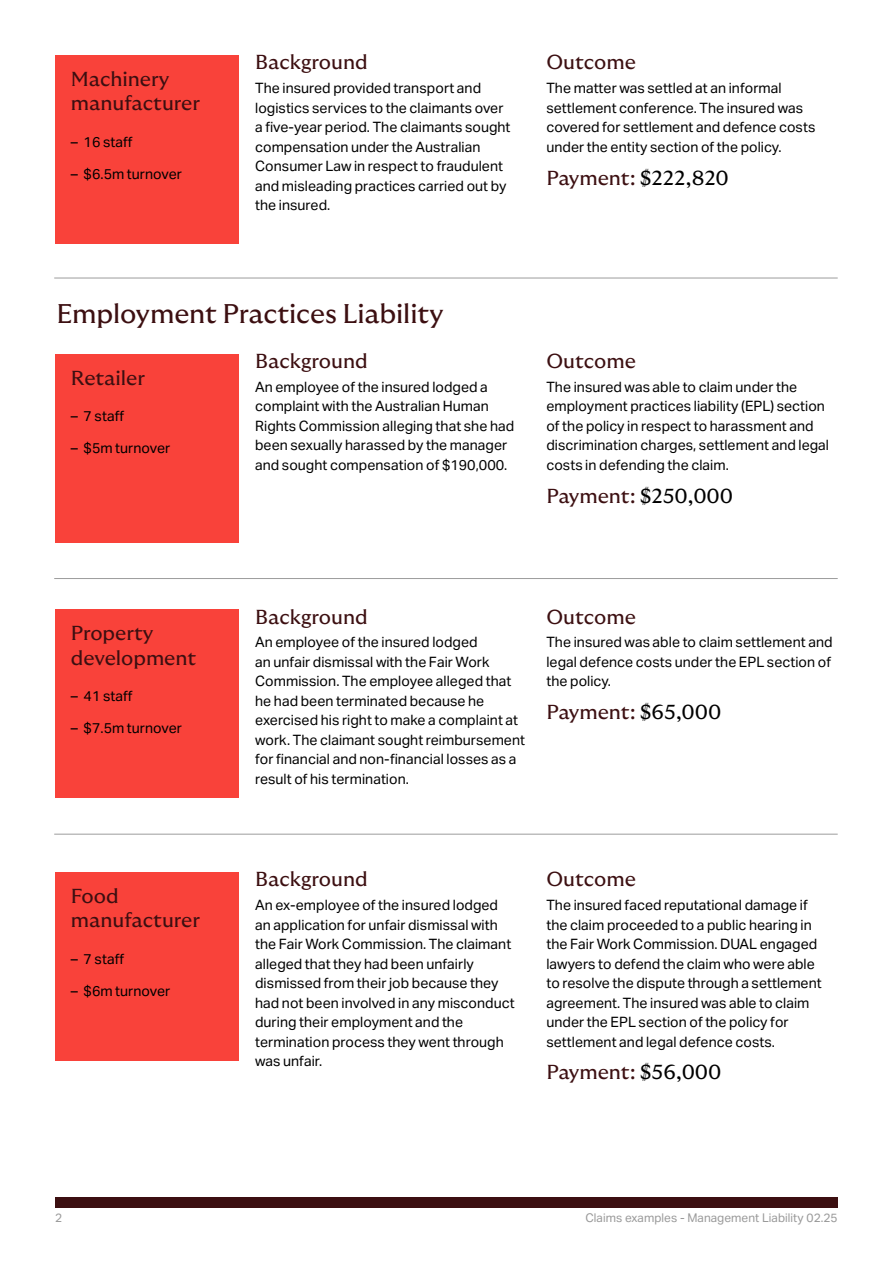
<style>
.page{position:relative;width:893px;height:1263px;background:#fff}
.page>*{position:absolute;margin:0;border:0;box-sizing:border-box;transform-origin:0 0}
.t1{font:27px "GT Ultra Median";color:#3c0f11}
.t2{font:20.25px/24.3px "GT Ultra Median";letter-spacing:-.005em;color:#3c0f11}
.t3{font:14.25px/19.5px "Aktiv Grotesk";color:#000}
.t4{font:12px "Aktiv Grotesk";color:#999}
.s1{color:#000}
</style>
<div class="page">
<div style="left:55px;top:1197px;width:783px;height:11px;background:#3c0f11"></div>
<div style="left:55px;top:55px;width:183px;height:189px;background:#f9423a"></div>
<hr style="left:54px;top:278px;width:784px;height:1px;background:#9d9d9d">
<div style="left:55px;top:354px;width:183px;height:189px;background:#f9423a"></div>
<hr style="left:54px;top:578px;width:784px;height:1px;background:#9d9d9d">
<div style="left:55px;top:609px;width:183px;height:189px;background:#f9423a"></div>
<hr style="left:54px;top:834px;width:784px;height:1px;background:#9d9d9d">
<div style="left:55px;top:872px;width:183px;height:189px;background:#f9423a"></div>
<h2 class="t2" style="left:71px;top:67px;width:131px">Machinery manufacturer</h2>
<p class="t3" style="left:71px;top:132px;width:63px">– 16 staff</p>
<p class="t3" style="left:71px;top:164px;width:113px">– $6.5m turnover</p>
<h2 class="t2" style="left:255px;top:50px;width:114px">Background</h2>
<p class="t3" style="left:255px;top:79px;width:257px">The insured provided transport and logistics services to the claimants over a five-year period. The claimants sought compensation under the Australian Consumer Law in respect to fraudulent and misleading practices carried out by the insured.</p>
<h2 class="t2" style="left:546px;top:50px;width:91px">Outcome</h2>
<p class="t3" style="left:546px;top:79px;width:270px">The matter was settled at an informal settlement conference. The insured was covered for settlement and defence costs under the entity section of the policy.</p>
<h2 class="t2" style="left:546px;top:166px;width:184px">Payment: <span class="s1">$222,820</span></h2>
<h1 class="t1" style="left:56px;top:299px;width:389px">Employment Practices Liability</h1>
<h2 class="t2" style="left:71px;top:366px;width:76px">Retailer</h2>
<p class="t3" style="left:71px;top:406px;width:55px">– 7 staff</p>
<p class="t3" style="left:71px;top:439px;width:101px">– $5m turnover</p>
<h2 class="t2" style="left:255px;top:349px;width:114px">Background</h2>
<p class="t3" style="left:255px;top:377px;width:261px">An employee of the insured lodged a complaint with the Australian Human Rights Commission alleging that she had been sexually harassed by the manager and sought compensation of $190,000.</p>
<h2 class="t2" style="left:546px;top:349px;width:91px">Outcome</h2>
<p class="t3" style="left:546px;top:377px;width:284px">The insured was able to claim under the employment practices liability (EPL) section of the policy in respect to harassment and discrimination charges, settlement and legal costs in defending the claim.</p>
<h2 class="t2" style="left:546px;top:484px;width:188px">Payment: <span class="s1">$250,000</span></h2>
<h2 class="t2" style="left:71px;top:621px;width:127px">Property development</h2>
<p class="t3" style="left:71px;top:686px;width:63px">– 41 staff</p>
<p class="t3" style="left:71px;top:719px;width:113px">– $7.5m turnover</p>
<h2 class="t2" style="left:71px;top:884px;width:131px">Food manufacturer</h2>
<p class="t3" style="left:71px;top:949px;width:55px">– 7 staff</p>
<p class="t3" style="left:71px;top:981px;width:101px">– $6m turnover</p>
<h2 class="t2" style="left:255px;top:605px;width:114px">Background</h2>
<p class="t3" style="left:255px;top:633px;width:271px">An employee of the insured lodged<br>an unfair dismissal with the Fair Work Commission. The employee alleged that he had been terminated because he exercised his right to make a complaint at work. The claimant sought reimbursement for financial and non-financial losses as a result of his termination.</p>
<h2 class="t2" style="left:546px;top:605px;width:91px">Outcome</h2>
<p class="t3" style="left:546px;top:633px;width:288px;text-align:justify">The insured was able to claim settlement and legal defence costs under the EPL section of the policy.</p>
<h2 class="t2" style="left:546px;top:700px;width:176px">Payment: <span class="s1">$65,000</span></h2>
<h2 class="t2" style="left:255px;top:867px;width:114px">Background</h2>
<p class="t3" style="left:255px;top:895px;width:261px">An ex-employee of the insured lodged an application for unfair dismissal with the Fair Work Commission. The claimant alleged that they had been unfairly dismissed from their job because they had not been involved in any misconduct during their employment and the termination process they went through was unfair.</p>
<h2 class="t2" style="left:546px;top:867px;width:91px">Outcome</h2>
<p class="t3" style="left:546px;top:895px;width:277px">The insured faced reputational damage if the claim proceeded to a public hearing in the Fair Work Commission. DUAL engaged lawyers to defend the claim who were able to resolve the dispute through a settlement agreement. The insured was able to claim under the EPL section of the policy for settlement and legal defence costs.</p>
<h2 class="t2" style="left:546px;top:1060px;width:177px">Payment: <span class="s1">$56,000</span></h2>
<p class="t4" style="left:55px;top:1210px;width:9px">2</p>
<p class="t4" style="left:585px;top:1210px;width:254px">Claims examples - Management Liability 02.25</p>
</div>
